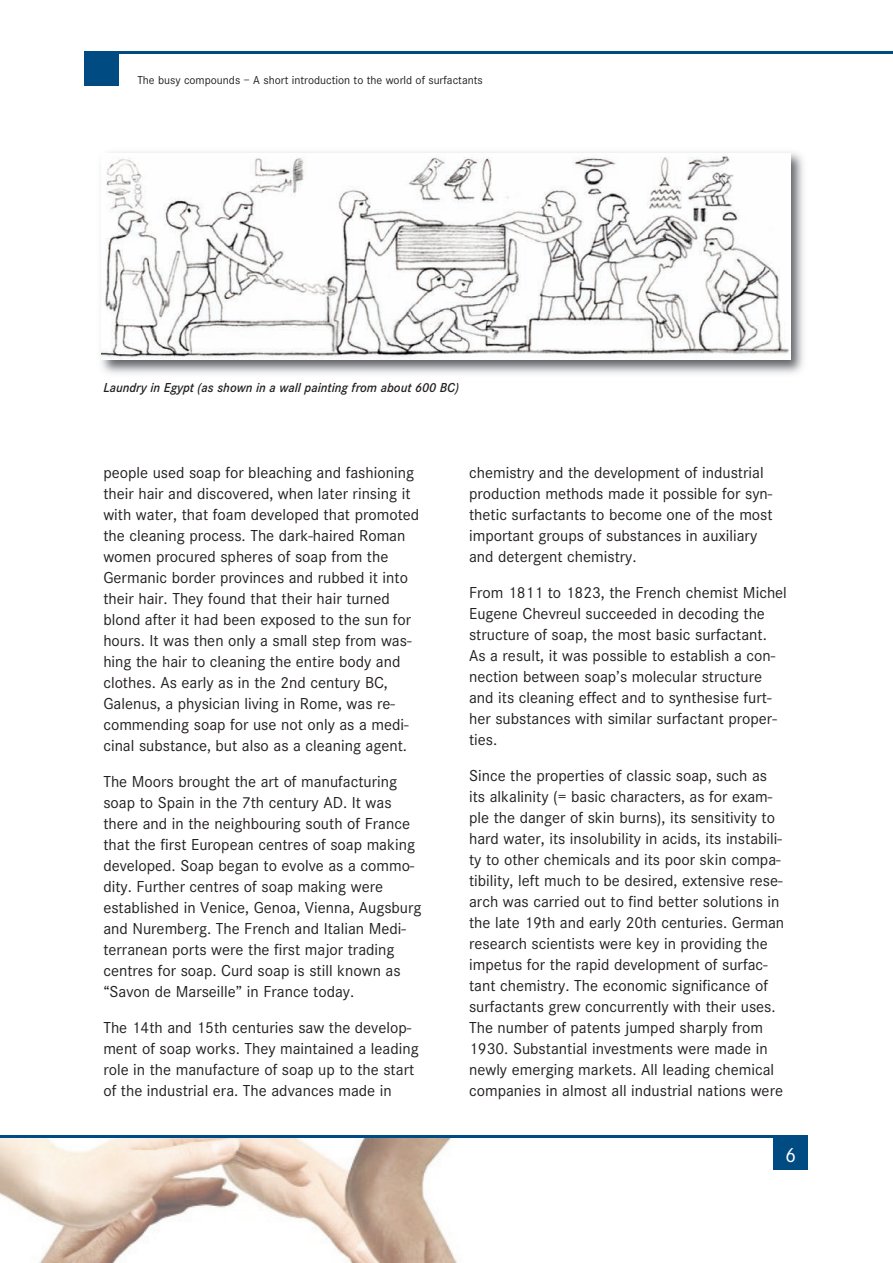
<style>
.page{position:relative;width:893px;height:1263px;background:#fff}
.page>*{position:absolute;margin:0;border:0;box-sizing:border-box;transform-origin:0 0}
.t1{font:21px "Corporate S";color:#fff}
.t2{font:16.5px/21px "Corporate S";color:#231f20}
.t3{font:italic 13.5px "Corporate S";color:#231f20}
.t4{font:12px "Corporate S";color:#231f20}
</style>
<div class="page">
<img style="left:0;top:1137px;width:504px;height:125px">
<div style="left:774px;top:1135px;width:34px;height:34px;background:#014b83"></div>
<div style="left:85px;top:51px;width:34px;height:34px;background:#014b83"></div>
<hr style="left:100px;top:51px;width:792px;height:2px;background:#014b83">
<hr style="left:0;top:1135px;width:808px;height:2px;background:#014b83">
<img style="left:101px;top:152px;width:703px;height:222px">
<img style="left:102px;top:153px;width:688px;height:207px">
<p class="t4" style="left:137px;top:76px;width:347px">The busy compounds – A short introduction to the world of surfactants</p>
<p class="t3" style="left:103px;top:383px;width:357px">Laundry in Egypt (as shown in a wall painting from about 600 BC)</p>
<p class="t2" style="left:103px;top:464px;width:317px">people used soap for bleaching and fashioning their hair and discovered, when later rinsing it with water, that foam developed that promoted the cleaning process. The dark-haired Roman women procured spheres of soap from the Germanic border provinces and rubbed it into their hair. They found that their hair turned blond after it had been exposed to the sun for hours. It was then only a small step from was&shy;hing the hair to cleaning the entire body and clothes. As early as in the 2nd century BC, Galenus, a physician living in Rome, was re&shy;commending soap for use not only as a medi&shy;cinal substance, but also as a cleaning agent.</p>
<p class="t2" style="left:103px;top:773px;width:320px">The Moors brought the art of manufacturing soap to Spain in the 7th century AD. It was there and in the neighbouring south of France that the first European centres of soap making developed. Soap began to evolve as a commo&shy;dity. Further centres of soap making were established in Venice, Genoa, Vienna, Augsburg and Nuremberg. The French and Italian Medi&shy;terranean ports were the first major trading centres for soap. Curd soap is still known as “Savon de Marseille” in France today.</p>
<p class="t2" style="left:103px;top:1019px;width:317px">The 14th and 15th centuries saw the develop&shy;ment of soap works. They maintained a leading role in the manufacture of soap up to the start of the industrial era. The advances made in</p>
<p class="t2" style="left:469px;top:464px;width:305px">chemistry and the development of industrial production methods made it possible for syn&shy;thetic surfactants to become one of the most important groups of substances in auxiliary and detergent chemistry.</p>
<p class="t2" style="left:469px;top:584px;width:319px">From 1811 to 1823, the French chemist Michel Eugene Chevreul succeeded in decoding the structure of soap, the most basic surfactant.<br>As a result, it was possible to establish a con&shy;nection between soap’s molecular structure and its cleaning effect and to synthesise furt&shy;her substances with similar surfactant proper&shy;ties.</p>
<p class="t2" style="left:469px;top:767px;width:317px">Since the properties of classic soap, such as its alkalinity (= basic characters, as for exam&shy;ple the danger of skin burns), its sensitivity to hard water, its insolubility in acids, its instabili&shy;ty to other chemicals and its poor skin compa&shy;tibility, left much to be desired, extensive rese&shy;arch was carried out to find better solutions in the late 19th and early 20th centuries. German research scientists were key in providing the impetus for the rapid development of surfac&shy;tant chemistry. The economic significance of surfactants grew concurrently with their uses.<br>The number of patents jumped sharply from 1930. Substantial investments were made in newly emerging markets. All leading chemical companies in almost all industrial nations were</p>
<p class="t1" style="left:785px;top:1148px;width:13px">6</p>
</div>
